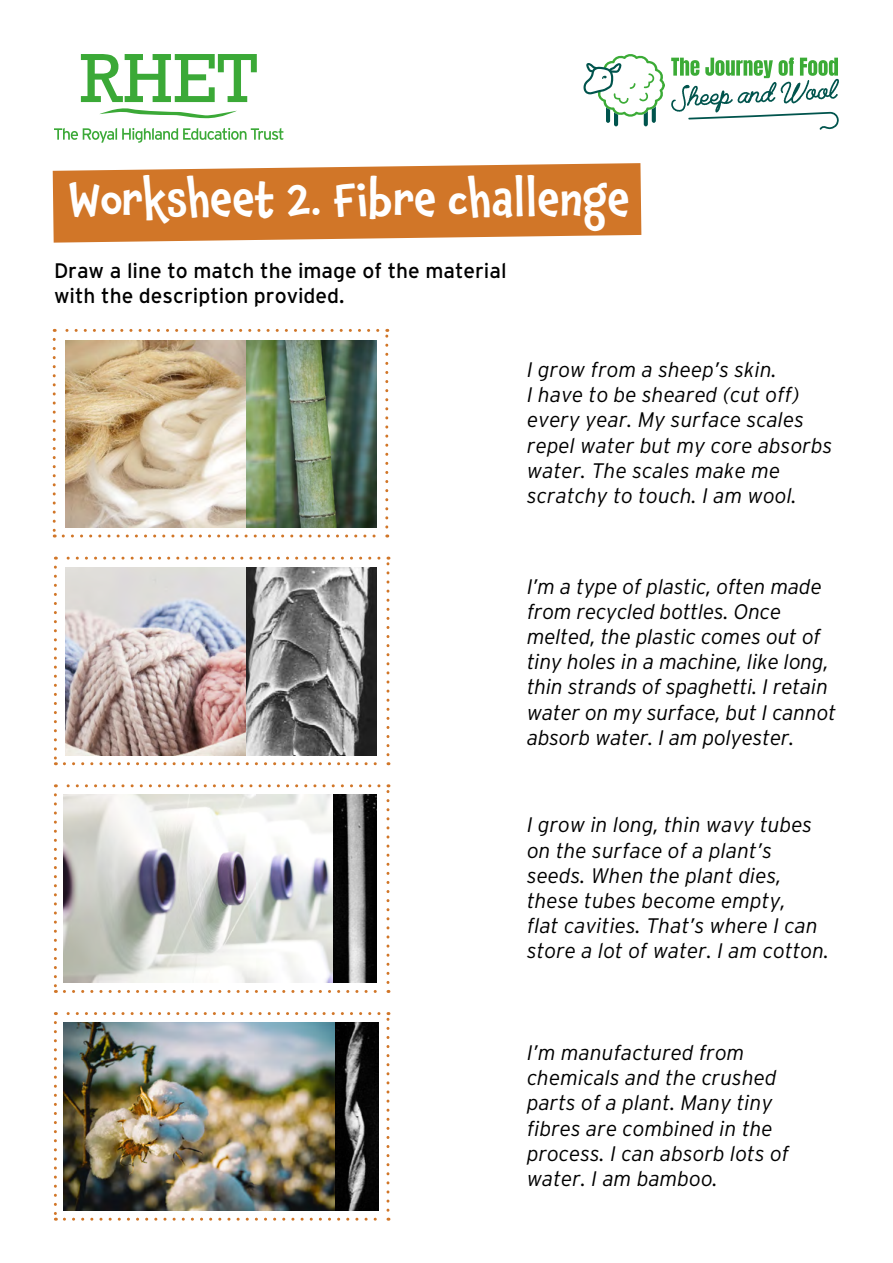
<style>
.page{position:relative;width:893px;height:1263px;background:#fff}
.page>*{position:absolute;margin:0;border:0;box-sizing:border-box;transform-origin:0 0}
.t1{font:500 45px "Chaloops";color:#fff}
.t2{font:italic 300 21px/25.2px "Interstate";color:#000}
.t3{font:21px/25.2px "Interstate";color:#000}
</style>
<div class="page">
<svg style="left:386px;top:1012px;width:3px;height:198px"></svg>
<svg style="left:55px;top:1012px;width:324px;height:3px"></svg>
<svg style="left:54px;top:1022px;width:3px;height:199px"></svg>
<svg style="left:64px;top:1218px;width:325px;height:3px"></svg>
<img style="left:64px;top:1022px;width:271px;height:188px">
<svg style="left:53px;top:163px;width:588px;height:80px;background:#d5843e"></svg>
<svg style="left:385px;top:329px;width:3px;height:198px"></svg>
<svg style="left:54px;top:329px;width:324px;height:3px"></svg>
<svg style="left:53px;top:339px;width:3px;height:198px"></svg>
<svg style="left:63px;top:534px;width:325px;height:3px"></svg>
<svg style="left:386px;top:557px;width:3px;height:198px"></svg>
<svg style="left:55px;top:557px;width:324px;height:3px"></svg>
<svg style="left:54px;top:567px;width:3px;height:198px"></svg>
<svg style="left:64px;top:762px;width:325px;height:3px"></svg>
<svg style="left:386px;top:784px;width:3px;height:198px"></svg>
<svg style="left:55px;top:784px;width:324px;height:3px"></svg>
<svg style="left:54px;top:795px;width:3px;height:198px"></svg>
<svg style="left:64px;top:990px;width:325px;height:3px"></svg>
<img style="left:65px;top:340px;width:312px;height:188px">
<img style="left:246px;top:568px;width:131px;height:187px">
<img style="left:64px;top:795px;width:270px;height:187px">
<img style="left:335px;top:1022px;width:43px;height:188px">
<img style="left:334px;top:795px;width:43px;height:187px">
<img style="left:65px;top:568px;width:181px;height:187px">
<svg style="left:671px;top:57px;width:168px;height:73px"></svg>
<svg style="left:583px;top:54px;width:82px;height:72px"></svg>
<svg style="left:81px;top:54px;width:176px;height:65px"></svg>
<svg style="left:54px;top:128px;width:229px;height:15px"></svg>
<h1 class="t1" style="left:70px;top:163px;width:562px">Worksheet 2. Fibre challenge</h1>
<p class="t3" style="left:54px;top:258px;width:454px">Draw a line to match the image of the material with the description provided.</p>
<p class="t2" style="left:527px;top:357px;width:307px">I grow from a sheep’s skin.<br>I have to be sheared (cut off) every year. My surface scales repel water but my core absorbs water. The scales make me scratchy to touch. I am wool.</p>
<p class="t2" style="left:527px;top:573px;width:311px">I’m a type of plastic, often made from recycled bottles. Once melted, the plastic comes out of tiny holes in a machine, like long, thin strands of spaghetti. I retain water on my surface, but I cannot absorb water. I am polyester.</p>
<p class="t2" style="left:527px;top:812px;width:304px">I grow in long, thin wavy tubes on the surface of a plant’s seeds. When the plant dies, these tubes become empty,<br>flat cavities. That’s where I can store a lot of water. I am cotton.</p>
<p class="t2" style="left:527px;top:1040px;width:264px">I’m manufactured from chemicals and the crushed parts of a plant. Many tiny fibres are combined in the process. I can absorb lots of water. I am bamboo.</p>
</div>
